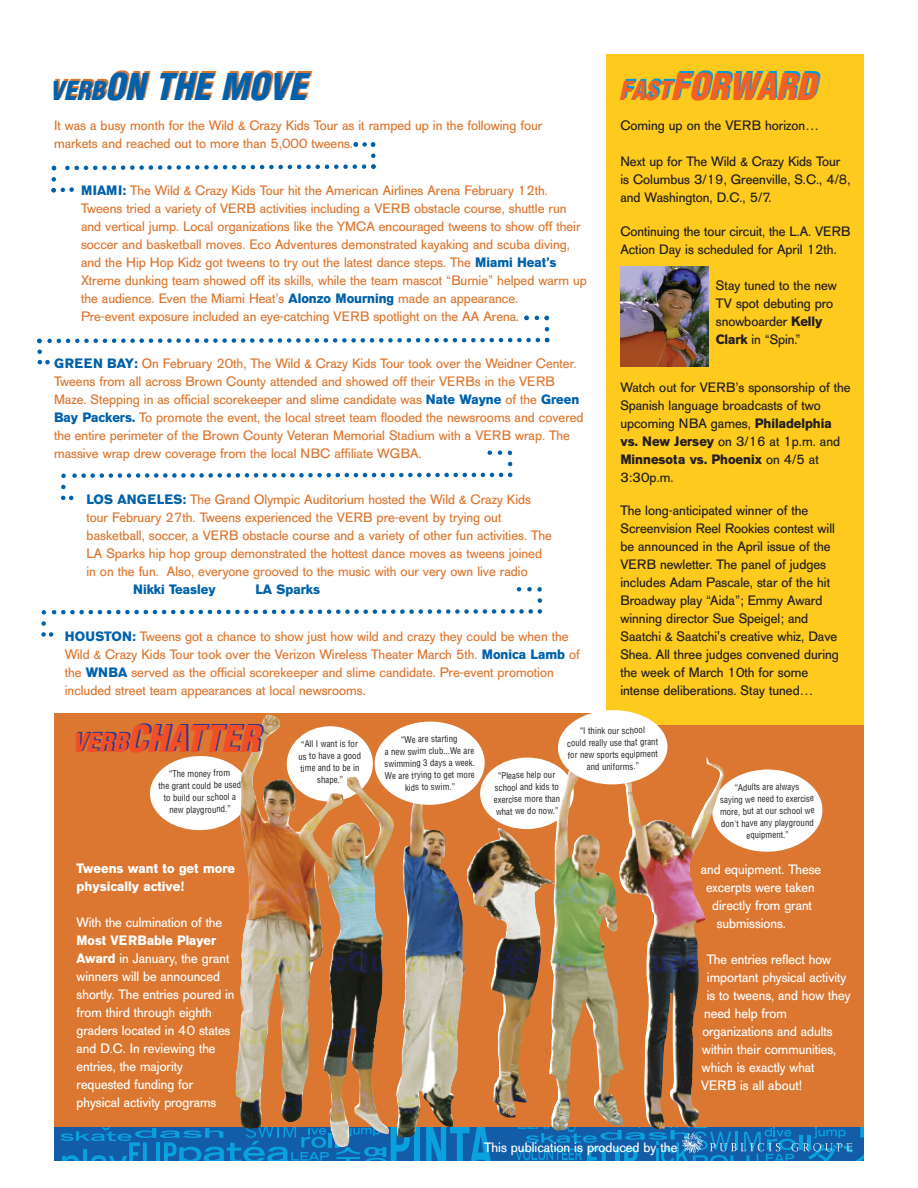
<style>
.page{position:relative;width:918px;height:1188px;background:#fff}
.page>*{position:absolute;margin:0;border:0;box-sizing:border-box;transform-origin:0 0}
.t1{font:italic 900 condensed 36px "Helvetica";color:#0161aa}
.t2{font:italic 900 condensed 36px "Helvetica";color:#009ad9}
.t3{font:italic 900 condensed 36px "Helvetica";color:#293795}
.t4{font:italic 900 condensed 25.5px "Helvetica";color:#293795}
.t5{font:13.5px/18px "AG Old Face";color:#dc7731}
.t6{font:13.5px/18px "AG Old Face";color:#231f20}
.t7{font:13.5px/18px "AG Old Face";color:#fff}
.t8{font:700 13.5px/18px "AG Old Face";color:#fff}
.t9{font:700 13.5px "AG Old Face";color:#0161aa}
.t10{font:condensed 9px/12px "Helvetica";color:#231f20;text-align:center}
.t11{font:condensed 9px/12px "Helvetica";color:#231f20;text-align:center;scale:.95 1}
.s1{font-size:25.5px}
.s2{font-weight:700}
.s3{font-weight:700;color:#0161aa}
</style>
<div class="page">
<div style="left:54px;top:714px;width:810px;height:420px;background:#dc7731"></div>
<svg style="left:725px;top:769px;width:98px;height:83px"></svg>
<div style="left:607px;top:54px;width:257px;height:670px;background:#feca1d"></div>
<svg style="left:51px;top:142px;width:325px;height:50px"></svg>
<img style="left:620px;top:266px;width:88px;height:101px">
<div style="left:54px;top:1127px;width:810px;height:34px;background:#135ca7"></div>
<svg style="left:61px;top:1127px;width:268px;height:34px"></svg>
<div style="left:414px;top:1127px;width:6px;height:34px;background:#09a1de"></div>
<svg style="left:426px;top:1148px;width:65px;height:13px"></svg>
<svg style="left:336px;top:1148px;width:71px;height:13px"></svg>
<svg style="left:515px;top:1127px;width:349px;height:34px"></svg>
<svg style="left:37px;top:316px;width:513px;height:48px"></svg>
<svg style="left:61px;top:450px;width:452px;height:50px"></svg>
<svg style="left:41px;top:587px;width:502px;height:50px"></svg>
<div style="left:150px;top:756px;width:100px;height:75px;background:#fff;border-radius:50%"></div>
<img style="left:236px;top:714px;width:489px;height:434px">
<svg style="left:374px;top:721px;width:111px;height:84px"></svg>
<svg style="left:558px;top:710px;width:110px;height:75px"></svg>
<p class="t1" style="left:50px;top:73px;width:259px"><span class="s1">VERB</span>ON THE MOVE</p>
<p class="t2" style="left:621px;top:71px;width:198px"><span class="s1">FAST</span>FORWARD</p>
<p class="t6" style="left:620px;top:117px;width:200px">Coming up on the VERB horizon…</p>
<p class="t6" style="left:620px;top:153px;width:232px">Next up for The Wild &amp; Crazy Kids Tour is Columbus 3/19, Greenville, S.C., 4/8, and Washington, D.C., 5/7.</p>
<p class="t6" style="left:620px;top:224px;width:232px">Continuing the tour circuit, the L.A. VERB<br>Action Day is scheduled for April 12th.</p>
<p class="t6" style="left:716px;top:278px;width:123px">Stay tuned to the new<br>TV spot debuting pro snowboarder <span class="s2">Kelly<br>Clark</span> in “Spin.”</p>
<p class="t6" style="left:620px;top:380px;width:232px">Watch out for VERB’s sponsorship of the<br>Spanish language broadcasts of two upcoming NBA games, <span class="s2">Philadelphia vs. New Jersey</span> on 3/16 at 1p.m. and<br><span class="s2">Minnesota vs. Phoenix</span> on 4/5 at<br>3:30p.m.</p>
<p class="t6" style="left:620px;top:503px;width:220px">The long-anticipated winner of the Screenvision Reel Rookies contest will be announced in the April issue of the VERB newletter. The panel of judges includes Adam Pascale, star of the hit Broadway play “Aida”; Emmy Award winning director Sue Speigel; and Saatchi &amp; Saatchi's creative whiz, Dave Shea. All three judges convened during the week of March 10th for some intense deliberations. Stay tuned…</p>
<p class="t5" style="left:54px;top:118px;width:490px">It was a busy month for the Wild &amp; Crazy Kids Tour as it ramped up in the following four markets and reached out to more than 5,000 tweens.</p>
<p class="t5" style="left:81px;top:183px;width:507px"><span class="s3">MIAMI:</span> The Wild &amp; Crazy Kids Tour hit the American Airlines Arena February 12th.<br>Tweens tried a variety of VERB activities including a VERB obstacle course, shuttle run and vertical jump. Local organizations like the YMCA encouraged tweens to show off their soccer and basketball moves. Eco Adventures demonstrated kayaking and scuba diving, and the Hip Hop Kidz got tweens to try out the latest dance steps. The <span class="s3">Miami Heat’s </span>Xtreme dunking team showed off its skills, while the team mascot “Burnie” helped warm up the audience. Even the Miami Heat’s <span class="s3">Alonzo Mourning</span> made an appearance.<br>Pre-event exposure included an eye-catching VERB spotlight on the AA Arena.</p>
<p class="t5" style="left:54px;top:355px;width:531px"><span class="s3">GREEN BAY:</span> On February 20th, The Wild &amp; Crazy Kids Tour took over the Weidner Center.<br>Tweens from all across Brown County attended and showed off their VERBs in the VERB Maze. Stepping in as official scorekeeper and slime candidate was <span class="s3">Nate Wayne</span> of the <span class="s3">Green Bay Packers.</span> To promote the event, the local street team flooded the newsrooms and covered the entire perimeter of the Brown County Veteran Memorial Stadium with a VERB wrap. The massive wrap drew coverage from the local NBC affiliate WGBA.</p>
<p class="t5" style="left:86px;top:492px;width:446px"><span class="s3">LOS ANGELES:</span> The Grand Olympic Auditorium hosted the Wild &amp; Crazy Kids</p>
<p class="t5" style="left:86px;top:510px;width:417px">tour February 27th. Tweens experienced the VERB pre-event by trying out</p>
<p class="t5" style="left:86px;top:528px;width:467px">basketball, soccer, a VERB obstacle course and a variety of other fun activities. The</p>
<p class="t5" style="left:86px;top:546px;width:457px">LA Sparks hip hop group demonstrated the hottest dance moves as tweens joined</p>
<p class="t5" style="left:86px;top:564px;width:443px">in on the fun. Also, everyone grooved to the music with our very own live radio</p>
<p class="t9" style="left:133px;top:585px;width:84px">Nikki Teasley</p>
<p class="t9" style="left:255px;top:585px;width:66px">LA Sparks</p>
<p class="t5" style="left:65px;top:629px;width:517px"><span class="s3">HOUSTON:</span> Tweens got a chance to show just how wild and crazy they could be when the Wild &amp; Crazy Kids Tour took over the Verizon Wireless Theater March 5th. <span class="s3">Monica Lamb</span> of the <span class="s3">WNBA</span> served as the official scorekeeper and slime candidate. Pre-event promotion included street team appearances at local newsrooms.</p>
<p class="t4" style="left:73px;top:732px;width:57px">VERB</p>
<p class="t3" style="left:129px;top:724px;width:134px">CHATTER</p>
<p class="t10" style="left:158px;top:769px;width:84px;rotate:-1deg">“The money from<br>the grant could be used to build our school a new playground.”</p>
<p class="t8" style="left:77px;top:860px;width:160px">Tweens want to get more physically active!</p>
<p class="t7" style="left:77px;top:915px;width:159px">With the culmination of the<br><span class="s2">Most VERBable Player<br>Award</span> in January, the grant winners will be announced shortly. The entries poured in from third through eighth graders located in 40 states and D.C. In reviewing the entries, the majority requested funding for physical activity programs</p>
<p class="t10" style="left:298px;top:739px;width:64px;rotate:-1deg">“All I want is for us to have a good time and to be in shape.”</p>
<p class="t10" style="left:384px;top:735px;width:92px;rotate:-1deg">“We are starting<br>a new swim club...We are swimming 3 days a week.<br>We are trying to get more kids to swim.”</p>
<p class="t11" style="left:567px;top:726px;width:97px;rotate:-1deg">“I think our school<br>could really use that grant for new sports equipment and uniforms.”</p>
<p class="t11" style="left:493px;top:770px;width:71px;rotate:-1deg">“Please help our school and kids to exercise more than what we do now.”</p>
<p class="t10" style="left:719px;top:782px;width:96px;rotate:-1deg">“Adults are always<br>saying we need to exercise more, but at our school we don't have any playground equipment.”</p>
<p class="t7" style="left:484px;top:1140px;width:195px">This publication is produced by the</p>
<p class="t7" style="left:701px;top:862px;width:122px">and equipment. These</p>
<p class="t7" style="left:706px;top:880px;width:110px">excerpts were taken</p>
<p class="t7" style="left:712px;top:898px;width:101px">directly from grant</p>
<p class="t7" style="left:717px;top:915px;width:71px">submissions.</p>
<p class="t7" style="left:707px;top:952px;width:126px">The entries reflect how</p>
<p class="t7" style="left:707px;top:969px;width:141px">important physical activity</p>
<p class="t7" style="left:707px;top:987px;width:145px">is to tweens, and how they</p>
<p class="t7" style="left:704px;top:1005px;width:84px">need help from</p>
<p class="t7" style="left:702px;top:1023px;width:132px">organizations and adults</p>
<p class="t7" style="left:702px;top:1041px;width:136px">within their communities,</p>
<p class="t7" style="left:702px;top:1059px;width:114px">which is exactly what</p>
<p class="t7" style="left:701px;top:1077px;width:103px">VERB is all about!</p>
</div>
